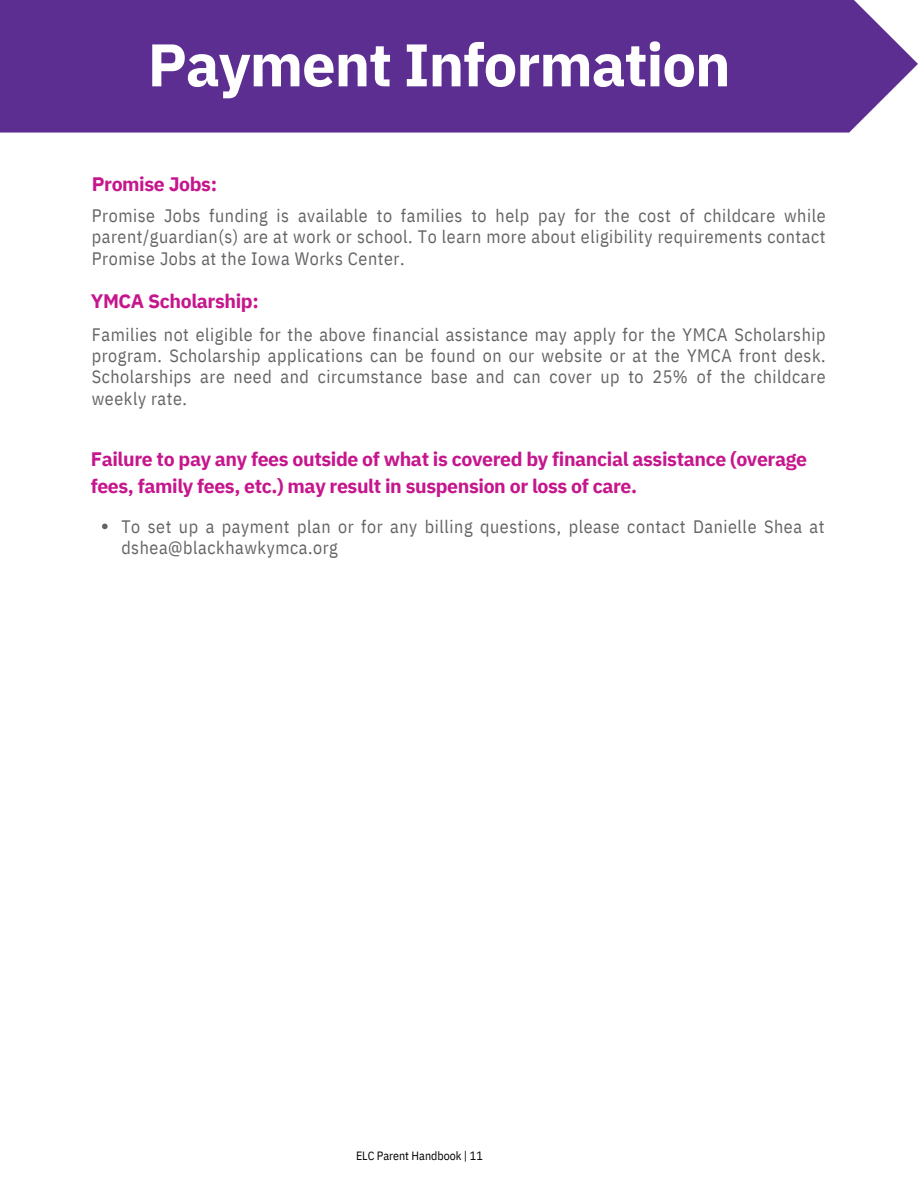
<style>
.page{position:relative;width:918px;height:1188px;background:#fff}
.page>*{position:absolute;margin:0;border:0;box-sizing:border-box;transform-origin:0 0}
.t1{font:700 60px "IBM Plex Sans";letter-spacing:-.02em;color:#fff}
.t2{font:700 19.5px/27px "IBM Plex Sans";letter-spacing:-.02em;color:#c6168d}
.t3{font:18px/21.3px "IBM Plex Sans Cond";letter-spacing:.03em;color:#636466;text-align:justify}
.t4{font:12px "IBM Plex Sans Cond";color:#000}
</style>
<div class="page">
<div style="left:0;top:0;width:918px;height:133px;background:#5c2e91"></div>
<svg style="left:102px;top:524px;width:6px;height:5px"></svg>
<h1 class="t1" style="left:148px;top:25px;width:585px">Payment Information</h1>
<p class="t2" style="left:92px;top:170px;width:127px">Promise Jobs:</p>
<p class="t3" style="left:92px;top:205px;width:735px">Promise Jobs funding is available to families to help pay for the cost of childcare while parent/guardian(s) are at work or school. To learn more about eligibility requirements contact Promise Jobs at the Iowa Works Center.</p>
<p class="t2" style="left:91px;top:287px;width:170px">YMCA Scholarship:</p>
<p class="t3" style="left:92px;top:323px;width:735px">Families not eligible for the above financial assistance may apply for the YMCA Scholarship program. Scholarship applications can be found on our website or at the YMCA front desk.<br>Scholarships are need and circumstance base and can cover up to 25% of the childcare weekly rate.</p>
<p class="t2" style="left:91px;top:445px;width:718px">Failure to pay any fees outside of what is covered by financial assistance (overage fees, family fees, etc.) may result in suspension or loss of care.</p>
<p class="t3" style="left:121px;top:515px;width:705px">To set up a payment plan or for any billing questions, please contact Danielle Shea at dshea@blackhawkymca.org</p>
<p class="t4" style="left:356px;top:1148px;width:128px">ELC Parent Handbook | 11</p>
</div>
